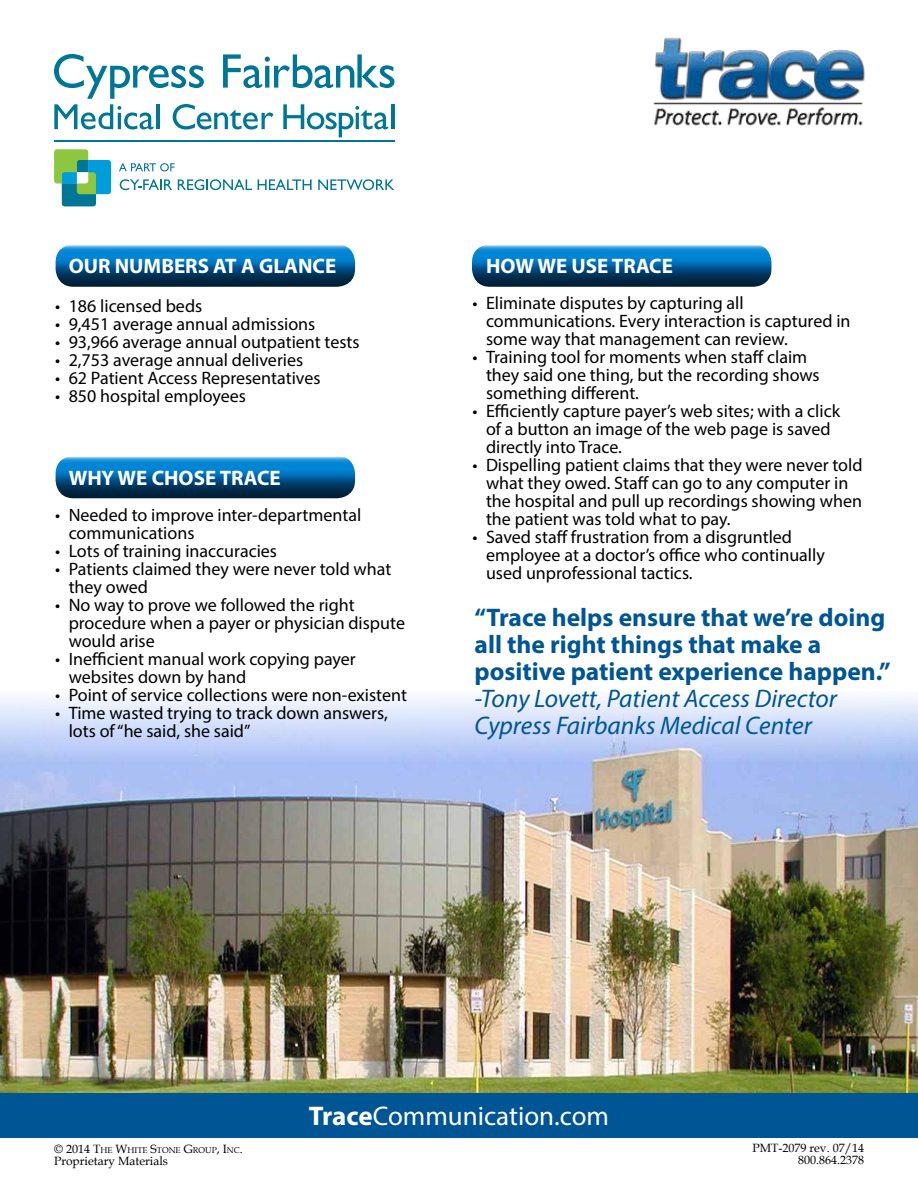
<style>
.page{position:relative;width:918px;height:1188px;background:#fff}
.page>*{position:absolute;margin:0;border:0;box-sizing:border-box;transform-origin:0 0}
.t1{font:27px "Myriad Pro";color:#fff}
.t2{font:700 25.5px/27px "Myriad Pro";color:#005595}
.t3{font:italic 25.5px/27px "Myriad Pro";color:#005595}
.t4{font:700 21px "Myriad Pro";color:#fff}
.t5{font:18px/18px "Myriad Pro";color:#000}
.t6{font:12px/12px "Book Antiqua";color:#000;text-align:right}
.t7{font:8.4px "Book Antiqua";color:#000}
.s1{font-size:12px}
.s2{font-weight:700}
</style>
<div class="page">
<img style="left:0;top:697px;width:918px;height:396px">
<svg style="left:472px;top:245px;width:299px;height:42px;background:#0f6298"></svg>
<svg style="left:56px;top:456px;width:299px;height:42px;background:#11639a"></svg>
<img style="left:653px;top:37px;width:212px;height:89px">
<svg style="left:119px;top:163px;width:56px;height:8px"></svg>
<svg style="left:120px;top:179px;width:52px;height:11px"></svg>
<svg style="left:178px;top:179px;width:74px;height:11px"></svg>
<svg style="left:258px;top:179px;width:54px;height:11px"></svg>
<svg style="left:318px;top:179px;width:76px;height:11px"></svg>
<hr style="left:54px;top:140px;width:340px;height:1px;background:#007697">
<svg style="left:54px;top:149px;width:57px;height:57px"></svg>
<svg style="left:54px;top:54px;width:340px;height:83px"></svg>
<hr style="left:391px;top:104px;width:3px;height:25px;background:#007697">
<svg style="left:56px;top:245px;width:299px;height:42px;background:#0f6298"></svg>
<div style="left:0;top:1093px;width:918px;height:45px;background:#005595"></div>
<p class="t4" style="left:69px;top:252px;width:269px">OUR NUMBERS AT A GLANCE</p>
<p class="t5" style="left:55px;top:296px;width:149px">• 186 licensed beds</p>
<p class="t5" style="left:55px;top:314px;width:262px">• 9,451 average annual admissions</p>
<p class="t5" style="left:55px;top:332px;width:306px">• 93,966 average annual outpatient tests</p>
<p class="t5" style="left:55px;top:350px;width:250px">• 2,753 average annual deliveries</p>
<p class="t5" style="left:55px;top:368px;width:267px">• 62 Patient Access Representatives</p>
<p class="t5" style="left:55px;top:386px;width:192px">• 850 hospital employees</p>
<p class="t4" style="left:69px;top:465px;width:214px">WHY WE CHOSE TRACE</p>
<p class="t5" style="left:69px;top:506px;width:294px;text-indent:-14px">• Needed to improve inter-departmental communications</p>
<p class="t5" style="left:55px;top:542px;width:223px">• Lots of training inaccuracies</p>
<p class="t5" style="left:69px;top:560px;width:324px;text-indent:-14px">• Patients claimed they were never told what they owed</p>
<p class="t5" style="left:69px;top:596px;width:338px;text-indent:-14px">• No way to prove we followed the right procedure when a payer or physician dispute would arise</p>
<p class="t5" style="left:69px;top:650px;width:289px;text-indent:-14px">• Inefficient manual work copying payer websites down by hand</p>
<p class="t5" style="left:55px;top:686px;width:353px">• Point of service collections were non-existent</p>
<p class="t5" style="left:69px;top:704px;width:321px;text-indent:-14px">• Time wasted trying to track down answers, lots of “he said, she said”</p>
<p class="t4" style="left:486px;top:252px;width:189px">HOW WE USE TRACE</p>
<p class="t5" style="left:486px;top:293px;width:366px;text-indent:-14px">• Eliminate disputes by capturing all communications. Every interaction is captured in some way that management can review.</p>
<p class="t5" style="left:486px;top:347px;width:335px;text-indent:-14px">• Training tool for moments when staff claim they said one thing, but the recording shows something different.</p>
<p class="t5" style="left:486px;top:401px;width:356px;text-indent:-14px">• Efficiently capture payer’s web sites; with a click of a button an image of the web page is saved directly into Trace.</p>
<p class="t5" style="left:486px;top:455px;width:378px;text-indent:-14px">• Dispelling patient claims that they were never told what they owed. Staff can go to any computer in the hospital and pull up recordings showing when the patient was told what to pay.</p>
<p class="t5" style="left:486px;top:527px;width:340px;text-indent:-14px">• Saved staff frustration from a disgruntled employee at a doctor’s office who continually used unprofessional tactics.</p>
<h2 class="t2" style="left:475px;top:603px;width:418px">“Trace helps ensure that we’re doing all the right things that make a positive patient experience happen.”</h2>
<h2 class="t3" style="left:475px;top:685px;width:364px">-Tony Lovett, Patient Access Director<br>Cypress Fairbanks Medical Center</h2>
<p class="t7" style="left:54px;top:1144px;width:190px"><span class="s1">© 2014</span> <span class="s1">T</span>HE <span class="s1">W</span>HITE <span class="s1">S</span>TONE <span class="s1">G</span>ROUP<span class="s1">, I</span>NC<span class="s1">.</span></p>
<p class="t6" style="left:54px;top:1155px;width:115px">Proprietary Materials</p>
<h1 class="t1" style="left:309px;top:1100px;width:302px"><span class="s2">Trace</span>Communication.com</h1>
<p class="t6" style="left:753px;top:1142px;width:113px">PMT-2079 rev. 07/14<br>800.864.2378</p>
</div>
